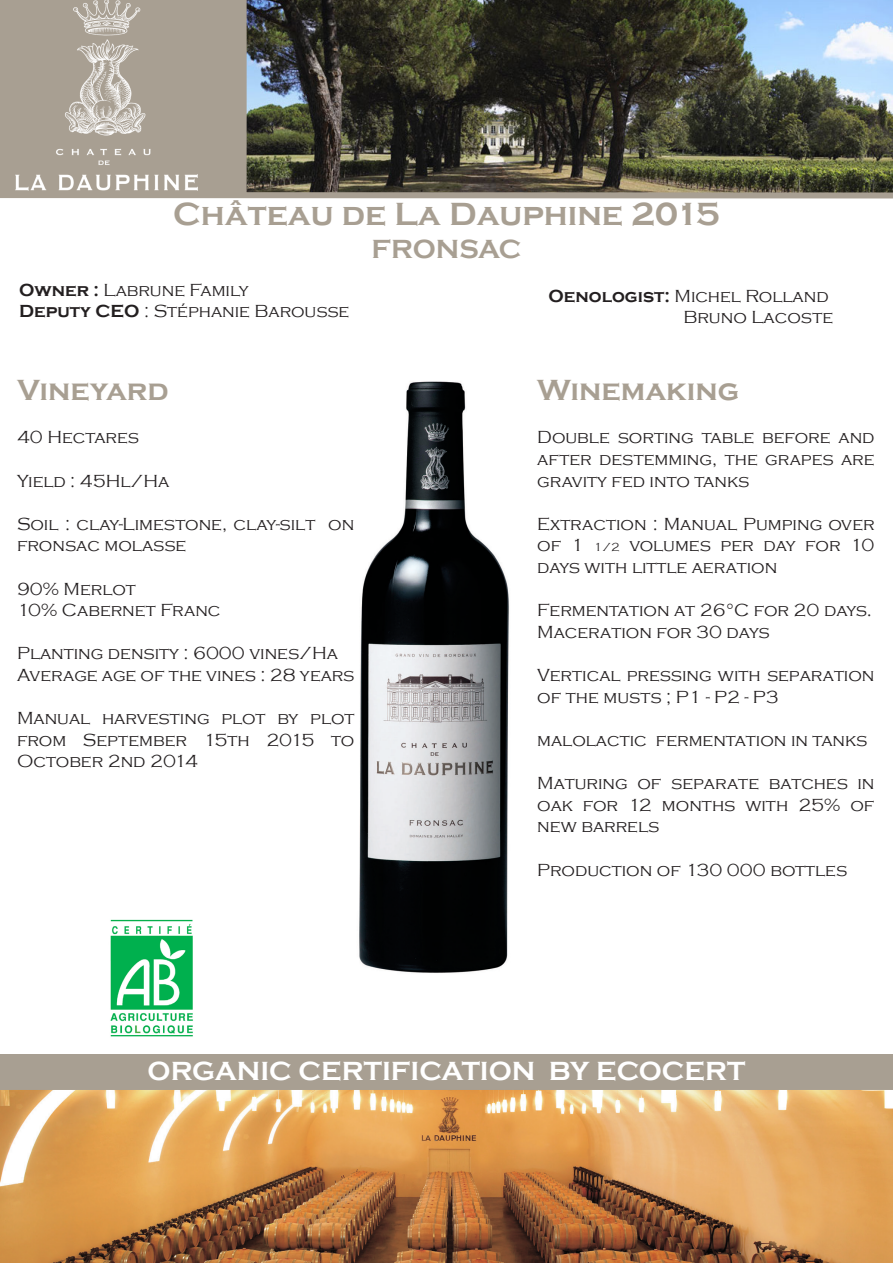
<style>
.page{position:relative;width:893px;height:1263px;background:#fff}
.page>*{position:absolute;margin:0;border:0;box-sizing:border-box;transform-origin:0 0}
.t1{font:700 33px "Copperplate Gothic";color:#a89f92}
.t2{font:700 30px "Copperplate Gothic";color:#a89f92}
.t3{font:700 27px "Copperplate Gothic";color:#fff}
.t4{font:700 27px "Copperplate Gothic";letter-spacing:-.005em;color:#a89f92}
.t5{font:300 18px/21.6px "Copperplate Gothic";color:#231f20;text-align:justify}
.s1{font-weight:700}
.s2{font-size:12px}
</style>
<div class="page">
<img style="left:247px;top:0;width:646px;height:192px">
<svg style="left:0;top:0;width:247px;height:192px;background:#aea69a"></svg>
<div style="left:0;top:192px;width:893px;height:6px;background:#a89f92"></div>
<img style="left:359px;top:381px;width:150px;height:592px">
<div style="left:0;top:1054px;width:893px;height:37px;background:#a89f92"></div>
<img style="left:0;top:1090px;width:893px;height:173px">
<img style="left:110px;top:919px;width:83px;height:118px">
<p class="t1" style="left:173px;top:196px;width:548px">Château de La Dauphine 2015</p>
<p class="t4" style="left:372px;top:234px;width:151px">FRONSAC</p>
<p class="t5" style="left:549px;top:285px;width:282px"><span class="s1">Oenologist:</span> Michel Rolland</p>
<p class="t5" style="left:684px;top:307px;width:151px">Bruno Lacoste</p>
<p class="t5" style="left:19px;top:279px;width:231px"><span class="s1">Owner :</span> Labrune Family</p>
<p class="t5" style="left:19px;top:301px;width:332px"><span class="s1">Deputy CEO</span> : Stéphanie Barousse</p>
<p class="t2" style="left:17px;top:374px;width:153px">Vineyard</p>
<p class="t5" style="left:17px;top:427px;width:123px">40 Hectares</p>
<p class="t5" style="left:17px;top:470px;width:154px">Yield : 45Hl/Ha</p>
<p class="t5" style="left:17px;top:513px;width:339px">Soil : clay-Limestone, clay-silt on fronsac molasse</p>
<p class="t5" style="left:17px;top:578px;width:120px">90% Merlot</p>
<p class="t5" style="left:17px;top:600px;width:205px">10% Cabernet Franc</p>
<p class="t5" style="left:17px;top:643px;width:322px">Planting density : 6000 vines/Ha</p>
<p class="t5" style="left:17px;top:665px;width:339px">Average age of the vines : 28 years</p>
<p class="t5" style="left:17px;top:708px;width:339px">Manual harvesting plot by plot from September 15th 2015 to October 2nd 2014</p>
<p class="t2" style="left:537px;top:374px;width:204px">Winemaking</p>
<p class="t5" style="left:537px;top:427px;width:339px">Double sorting table before and after destemming, the grapes are gravity fed into tanks</p>
<p class="t5" style="left:537px;top:513px;width:339px">Extraction : Manual Pumping over of 1 <span class="s2">1/2</span> volumes per day for 10 days with little aeration</p>
<p class="t5" style="left:537px;top:600px;width:336px">Fermentation at 26°C for 20 days.</p>
<p class="t5" style="left:537px;top:621px;width:234px">Maceration for 30 days</p>
<p class="t5" style="left:537px;top:665px;width:339px">Vertical pressing with separation of the musts ; P1 - P2 - P3</p>
<p class="t5" style="left:537px;top:729px;width:332px">malolactic fermentation in tanks</p>
<p class="t5" style="left:537px;top:773px;width:339px">Maturing of separate batches in oak for 12 months with 25% of new barrels</p>
<p class="t5" style="left:537px;top:859px;width:311px">Production of 130 000 bottles</p>
<p class="t3" style="left:148px;top:1056px;width:599px">ORGANIC CERTIFICATION BY ECOCERT</p>
</div>
